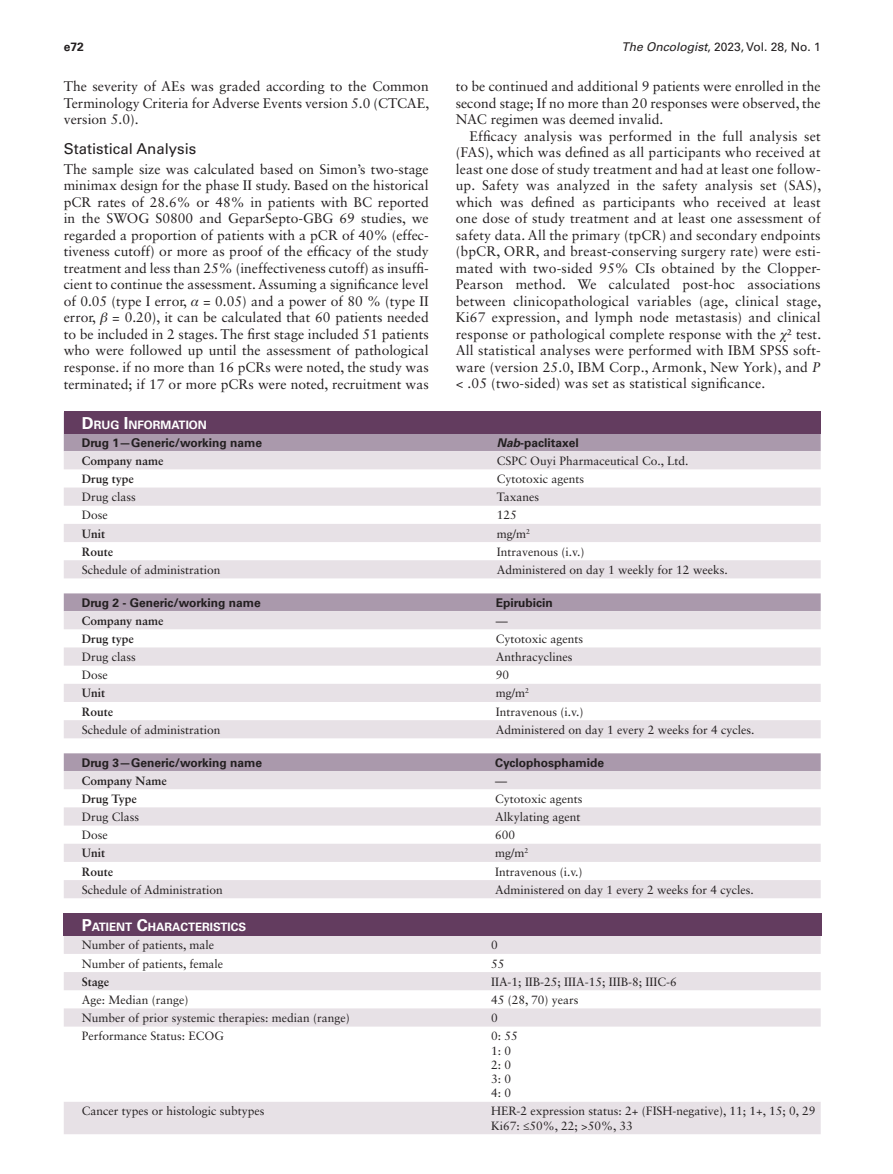
<style>
.page{position:relative;width:893px;height:1174px;background:#fff}
.page>*{position:absolute;margin:0;border:0;box-sizing:border-box;transform-origin:0 0}
.t1{font:15px "Univers LT Std";color:#231f20}
.t2{font:13.8px/16.5px "Sabon LT Std";color:#231f20;text-align:justify}
.t3{font:12px/14.2px "Sabon LT Std";color:#231f20}
.t4{font:700 12px "Univers LT Std";color:#231f20}
.t5{font:700 12px "Sabon LT Std";color:#231f20}
.t6{font:12px "Univers LT Std";color:#231f20}
.t7{font:700 11.55px "Univers LT Std";color:#fff}
.s1{font-style:italic}
.s2{font-family:"Gandhari Unicode";font-style:italic}
.s3{font-size:16.5px}
</style>
<div class="page">
<div style="left:64px;top:433px;width:757px;height:18px;background:#aa99ac"></div>
<svg style="left:64px;top:451px;width:757px;height:127px;fill:#e7e1e6"></svg>
<div style="left:64px;top:411px;width:757px;height:22px;background:#633c5f"></div>
<div style="left:64px;top:593px;width:757px;height:18px;background:#aa99ac"></div>
<svg style="left:64px;top:611px;width:757px;height:127px;fill:#e7e1e6"></svg>
<div style="left:64px;top:753px;width:757px;height:18px;background:#aa99ac"></div>
<svg style="left:64px;top:771px;width:757px;height:127px;fill:#e7e1e6"></svg>
<svg style="left:64px;top:935px;width:757px;height:199px"></svg>
<div style="left:64px;top:913px;width:758px;height:22px;background:#633c5f"></div>
<p class="t4" style="left:64px;top:40px;width:22px">e72</p>
<p class="t6" style="left:621px;top:40px;width:201px"><span class="s1">The Oncologist</span>, 2023, Vol. 28, No. 1</p>
<p class="t2" style="left:64px;top:78px;width:367px">The severity of AEs was graded according to the Common Terminology Criteria for Adverse Events version 5.0 (CTCAE, version 5.0).</p>
<p class="t1" style="left:64px;top:140px;width:134px">Statistical Analysis</p>
<p class="t2" style="left:64px;top:161px;width:366px">The sample size was calculated based on Simon’s two-stage minimax design for the phase II study. Based on the historical pCR rates of 28.6% or 48% in patients with BC reported in the SWOG S0800 and GeparSepto-GBG 69 studies, we regarded a proportion of patients with a pCR of 40% (effec&shy;tiveness cutoff) or more as proof of the efficacy of the study treatment and less than 25% (ineffectiveness cutoff) as insuffi&shy;cient to continue the assessment. Assuming a significance level of 0.05 (type I error, <span class="s2">α</span> = 0.05) and a power of 80 % (type II error, <span class="s2">β</span> = 0.20), it can be calculated that 60 patients needed to be included in 2 stages. The first stage included 51 patients who were followed up until the assessment of pathological response. if no more than 16 pCRs were noted, the study was terminated; if 17 or more pCRs were noted, recruitment was</p>
<p class="t2" style="left:456px;top:78px;width:366px">to be continued and additional 9 patients were enrolled in the second stage; If no more than 20 responses were observed, the NAC regimen was deemed invalid.</p>
<p class="t2" style="left:456px;top:128px;width:367px;text-indent:14px">Efficacy analysis was performed in the full analysis set (FAS), which was defined as all participants who received at least one dose of study treatment and had at least one follow&shy;up. Safety was analyzed in the safety analysis set (SAS), which was defined as participants who received at least one dose of study treatment and at least one assessment of safety data. All the primary (tpCR) and secondary endpoints (bpCR, ORR, and breast-conserving surgery rate) were esti&shy;mated with two-sided 95% CIs obtained by the Clopper-Pearson method. We calculated post-hoc associations between clinicopathological variables (age, clinical stage, Ki67 expression, and lymph node metastasis) and clinical response or pathological complete response with the <span class="s2">χ</span>² test.<br>All statistical analyses were performed with IBM SPSS soft&shy;ware (version 25.0, IBM Corp., Armonk, New York), and <span class="s1">P </span>&lt; .05 (two-sided) was set as statistical significance.</p>
<p class="t7" style="left:82px;top:418px;width:127px"><span class="s3">D</span>RUG <span class="s3">I</span> NFORMATION</p>
<p class="t4" style="left:82px;top:435px;width:182px">Drug 1—Generic/working name</p>
<p class="t4" style="left:497px;top:435px;width:83px"><span class="s1">Nab</span>-paclitaxel</p>
<p class="t5" style="left:82px;top:453px;width:83px">Company name</p>
<p class="t3" style="left:497px;top:453px;width:193px">CSPC Ouyi Pharmaceutical Co., Ltd.</p>
<p class="t5" style="left:82px;top:471px;width:54px">Drug type</p>
<p class="t3" style="left:497px;top:471px;width:89px">Cytotoxic agents</p>
<p class="t3" style="left:82px;top:490px;width:56px">Drug class</p>
<p class="t3" style="left:497px;top:490px;width:44px">Taxanes</p>
<p class="t3" style="left:82px;top:508px;width:28px">Dose</p>
<p class="t3" style="left:497px;top:508px;width:22px">125</p>
<p class="t5" style="left:82px;top:526px;width:25px">Unit</p>
<p class="t3" style="left:497px;top:526px;width:35px">mg/m<sup>2</sup></p>
<p class="t5" style="left:82px;top:544px;width:33px">Route</p>
<p class="t3" style="left:497px;top:544px;width:89px">Intravenous (i.v.)</p>
<p class="t3" style="left:82px;top:562px;width:140px">Schedule of administration</p>
<p class="t3" style="left:497px;top:562px;width:232px">Administered on day 1 weekly for 12 weeks.</p>
<p class="t4" style="left:82px;top:595px;width:181px">Drug 2 - Generic/working name</p>
<p class="t4" style="left:496px;top:595px;width:58px">Epirubicin</p>
<p class="t5" style="left:82px;top:613px;width:83px">Company name</p>
<p class="t3" style="left:496px;top:613px;width:13px">—</p>
<p class="t5" style="left:82px;top:631px;width:54px">Drug type</p>
<p class="t3" style="left:496px;top:631px;width:89px">Cytotoxic agents</p>
<p class="t3" style="left:82px;top:649px;width:56px">Drug class</p>
<p class="t3" style="left:496px;top:649px;width:78px">Anthracyclines</p>
<p class="t3" style="left:82px;top:668px;width:28px">Dose</p>
<p class="t3" style="left:496px;top:668px;width:15px">90</p>
<p class="t5" style="left:82px;top:686px;width:25px">Unit</p>
<p class="t3" style="left:496px;top:686px;width:35px">mg/m<sup>2</sup></p>
<p class="t5" style="left:82px;top:704px;width:33px">Route</p>
<p class="t3" style="left:496px;top:704px;width:89px">Intravenous (i.v.)</p>
<p class="t3" style="left:82px;top:722px;width:140px">Schedule of administration</p>
<p class="t3" style="left:496px;top:722px;width:260px">Administered on day 1 every 2 weeks for 4 cycles.</p>
<p class="t4" style="left:82px;top:755px;width:182px">Drug 3—Generic/working name</p>
<p class="t4" style="left:495px;top:755px;width:111px">Cyclophosphamide</p>
<p class="t5" style="left:82px;top:773px;width:87px">Company Name</p>
<p class="t3" style="left:495px;top:773px;width:13px">—</p>
<p class="t5" style="left:82px;top:791px;width:56px">Drug Type</p>
<p class="t3" style="left:495px;top:791px;width:89px">Cytotoxic agents</p>
<p class="t3" style="left:82px;top:809px;width:59px">Drug Class</p>
<p class="t3" style="left:495px;top:809px;width:87px">Alkylating agent</p>
<p class="t3" style="left:82px;top:827px;width:28px">Dose</p>
<p class="t3" style="left:495px;top:827px;width:22px">600</p>
<p class="t5" style="left:82px;top:845px;width:25px">Unit</p>
<p class="t3" style="left:495px;top:846px;width:35px">mg/m<sup>2</sup></p>
<p class="t5" style="left:82px;top:864px;width:33px">Route</p>
<p class="t3" style="left:495px;top:864px;width:89px">Intravenous (i.v.)</p>
<p class="t3" style="left:82px;top:882px;width:142px">Schedule of Administration</p>
<p class="t3" style="left:495px;top:882px;width:260px">Administered on day 1 every 2 weeks for 4 cycles.</p>
<p class="t7" style="left:82px;top:920px;width:166px"><span class="s3">P</span>ATIENT <span class="s3">C</span>HARACTERISTICS</p>
<p class="t3" style="left:82px;top:938px;width:134px">Number of patients, male</p>
<p class="t3" style="left:491px;top:938px;width:8px">0</p>
<p class="t3" style="left:82px;top:956px;width:143px">Number of patients, female</p>
<p class="t3" style="left:491px;top:956px;width:15px">55</p>
<p class="t5" style="left:82px;top:974px;width:29px">Stage</p>
<p class="t3" style="left:491px;top:974px;width:187px">IIA-1; IIB-25; IIIA-15; IIIB-8; IIIC-6</p>
<p class="t3" style="left:82px;top:992px;width:108px">Age: Median (range)</p>
<p class="t3" style="left:491px;top:992px;width:89px">45 (28, 70) years</p>
<p class="t3" style="left:82px;top:1010px;width:269px">Number of prior systemic therapies: median (range)</p>
<p class="t3" style="left:491px;top:1010px;width:8px">0</p>
<p class="t3" style="left:82px;top:1028px;width:143px">Performance Status: ECOG</p>
<p class="t3" style="left:491px;top:1028px;width:28px">0: 55<br>1: 0<br>2: 0<br>3: 0<br>4: 0</p>
<p class="t3" style="left:82px;top:1104px;width:184px">Cancer types or histologic subtypes</p>
<p class="t3" style="left:491px;top:1104px;width:326px">HER-2 expression status: 2+ (FISH-negative), 11; 1+, 15; 0, 29<br>Ki67: ≤50%, 22; &gt;50%, 33</p>
</div>
